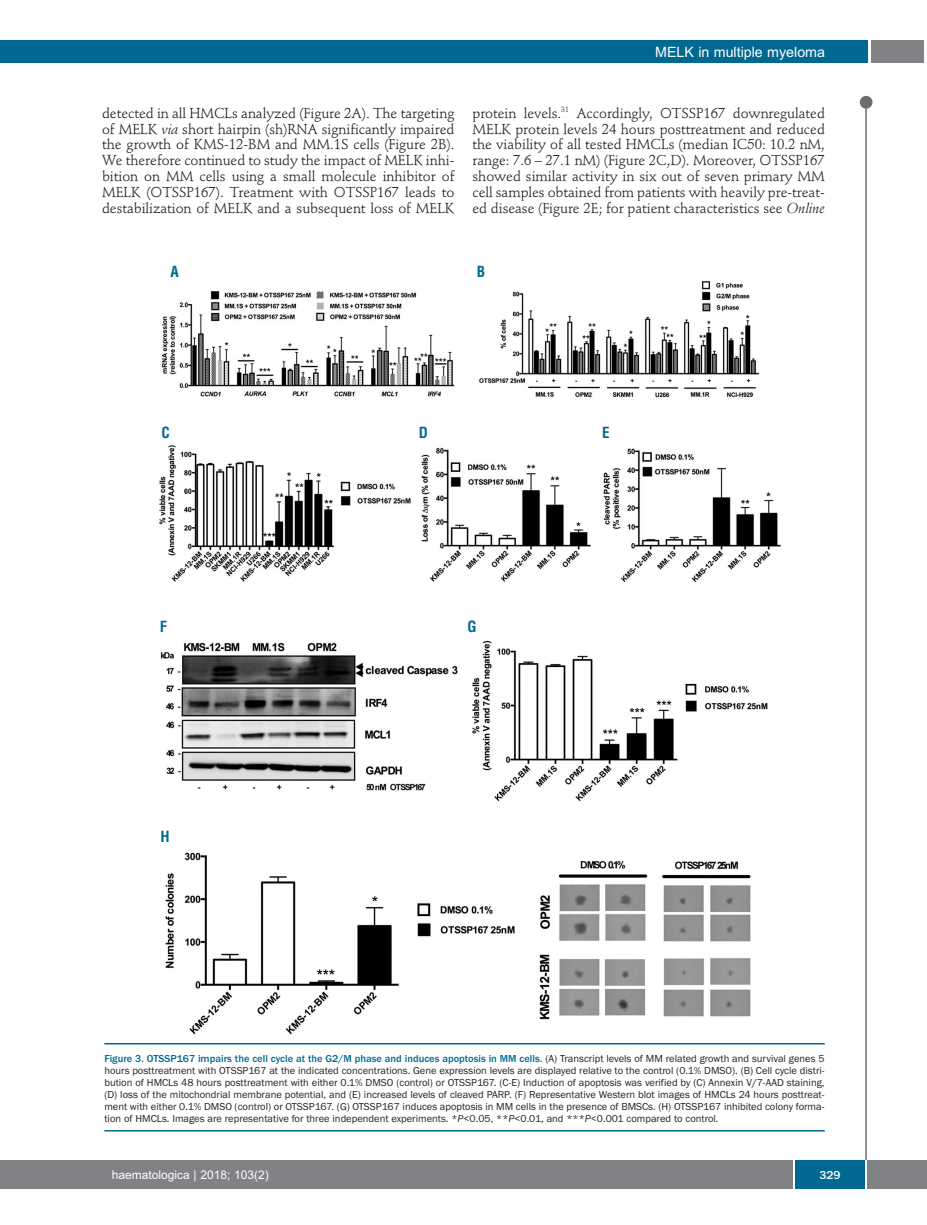
<style>
.page{position:relative;width:927px;height:1225px;background:#fff}
.page>*{position:absolute;margin:0;border:0;box-sizing:border-box;transform-origin:0 0}
.t1{font:700 condensed 15px "Helvetica";color:#006991}
.t2{font:14.25px/15.9px "Stempel Schneidler";letter-spacing:-.005em;color:#231f20;text-align:justify}
.t3{font:14.25px "Arial";color:#fff}
.t4{font:12px "Arial";color:#fff}
.t5{font:500 12px "Franklin Gothic";color:#fff}
.t6{font:10.5px/12px "Franklin Gothic";color:#231f20;text-align:justify}
.s1{font-style:italic}
.s2{font-weight:500;color:#006991}
</style>
<div class="page">
<div style="left:860px;top:96px;width:12px;height:13px;background:#6c6d70;border-radius:50%"></div>
<hr style="left:865px;top:98px;width:2px;height:1062px;background:#6c6d70">
<div style="left:871px;top:40px;width:52px;height:22px;background:#808285"></div>
<div style="left:18px;top:40px;width:849px;height:22px;background:#006991"></div>
<div style="left:17px;top:1160px;width:910px;height:28px;background:#808285"></div>
<div style="left:795px;top:1160px;width:70px;height:28px;background:#006991"></div>
<hr style="left:793px;top:1160px;width:2px;height:28px;background:#fff">
<hr style="left:865px;top:1160px;width:2px;height:28px;background:#fff">
<div style="left:0;top:40px;width:19px;height:22px;background:#006991"></div>
<div style="left:0;top:1160px;width:18px;height:28px;background:#808285"></div>
<img style="left:147px;top:281px;width:638px;height:764px">
<hr style="left:104px;top:1043px;width:721px;height:1px;background:#006991">
<hr style="left:104px;top:1130px;width:721px;height:1px;background:#006991">
<h2 class="t3" style="left:655px;top:44px;width:171px">MELK in multiple myeloma</h2>
<p class="t2" style="left:102px;top:106px;width:354px">detected in all HMCLs analyzed (Figure 2A). The targeting of MELK <span class="s1">via</span> short hairpin (sh)RNA significantly impaired the growth of KMS-12-BM and MM.1S cells (Figure 2B).<br>We therefore continued to study the impact of MELK inhi&shy;bition on MM cells using a small molecule inhibitor of MELK (OTSSP167). Treatment with OTSSP167 leads to destabilization of MELK and a subsequent loss of MELK</p>
<p class="t2" style="left:472px;top:106px;width:354px">protein levels.<sup>31</sup> Accordingly, OTSSP167 downregulated MELK protein levels 24 hours posttreatment and reduced the viability of all tested HMCLs (median IC50: 10.2 nM, range: 7.6 – 27.1 nM) (Figure 2C,D). Moreover, OTSSP167 showed similar activity in six out of seven primary MM cell samples obtained from patients with heavily pre-treat&shy;ed disease (Figure 2E; for patient characteristics see <span class="s1">Online</span></p>
<h1 class="t1" style="left:170px;top:263px;width:10px">A</h1>
<h1 class="t1" style="left:477px;top:263px;width:10px">B</h1>
<h1 class="t1" style="left:162px;top:424px;width:10px">C</h1>
<h1 class="t1" style="left:419px;top:424px;width:11px">D</h1>
<h1 class="t1" style="left:602px;top:424px;width:9px">E</h1>
<h1 class="t1" style="left:160px;top:618px;width:9px">F</h1>
<h1 class="t1" style="left:468px;top:618px;width:11px">G</h1>
<h1 class="t1" style="left:160px;top:828px;width:11px">H</h1>
<p class="t6" style="left:104px;top:1052px;width:722px"><span class="s2">Figure 3. OTSSP167 impairs the cell cycle at the G2/M phase and induces apoptosis in MM cells.</span> (A) Transcript levels of MM related growth and survival genes 5 hours posttreatment with OTSSP167 at the indicated concentrations. Gene expression levels are displayed relative to the control (0.1% DMSO). (B) Cell cycle distri&shy;bution of HMCLs 48 hours posttreatment with either 0.1% DMSO (control) or OTSSP167. (C-E) Induction of apoptosis was verified by (C) Annexin V/7-AAD staining, (D) loss of the mitochondrial membrane potential, and (E) increased levels of cleaved PARP. (F) Representative Western blot images of HMCLs 24 hours posttreat&shy;ment with either 0.1% DMSO (control) or OTSSP167. (G) OTSSP167 induces apoptosis in MM cells in the presence of BMSCs. (H) OTSSP167 inhibited colony forma&shy;tion of HMCLs. Images are representative for three independent experiments. *<span class="s1">P</span>&lt;0.05, **<span class="s1">P</span>&lt;0.01, and ***<span class="s1">P</span>&lt;0.001 compared to control.</p>
<p class="t4" style="left:112px;top:1167px;width:158px">haematologica | 2018; 103(2)</p>
<p class="t5" style="left:819px;top:1167px;width:23px">329</p>
</div>
